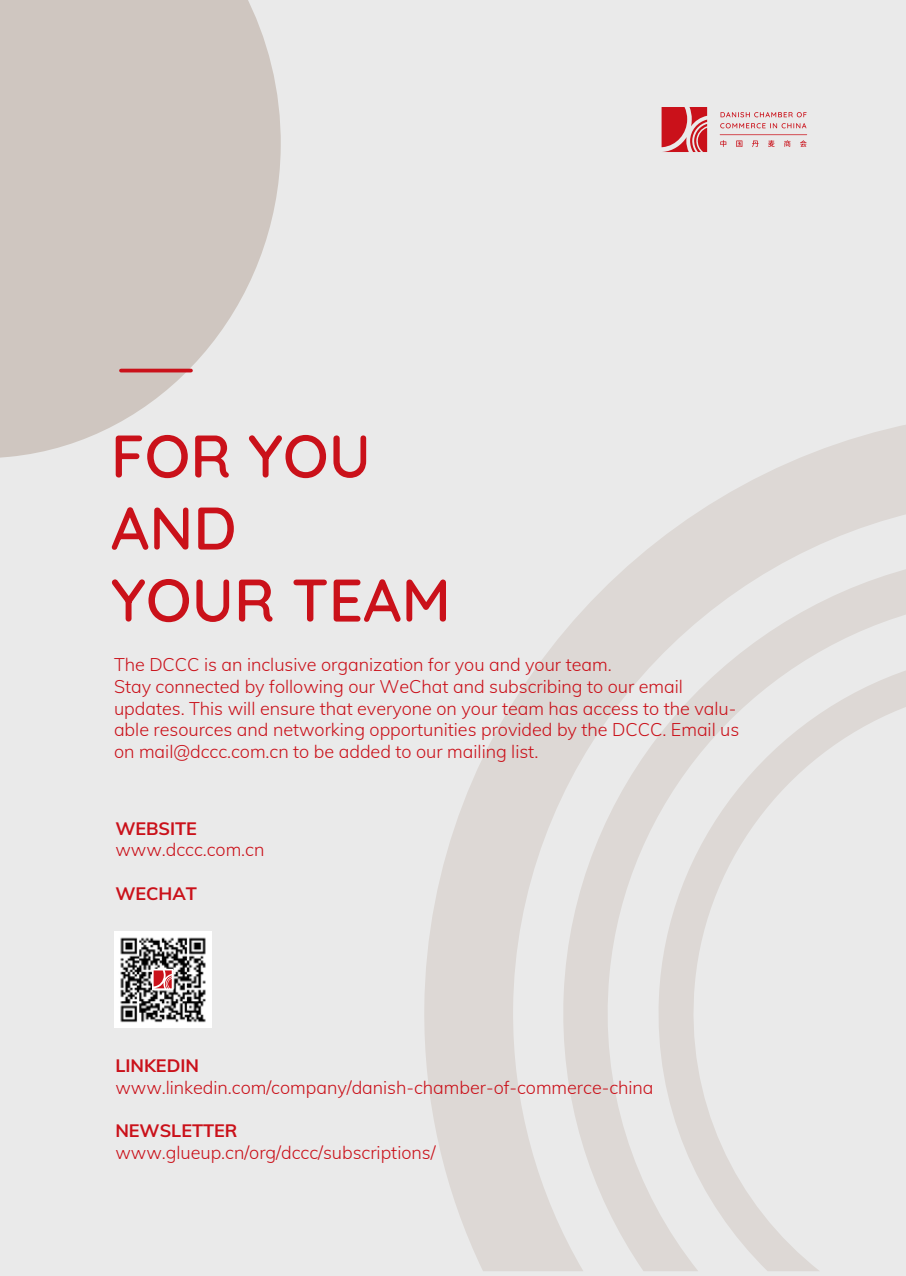
<style>
.page{position:relative;width:906px;height:1276px;background:#eaeaea}
.page>*{position:absolute;margin:0;border:0;box-sizing:border-box;transform-origin:0 0}
.t1{font:600 60px/72px "Quicksand";color:#ca111a}
.t2{font:300 18px/21.6px "Mulish";color:#ca111a}
.t3{font:700 18px "Mulish";color:#ca111a}
</style>
<div class="page">
<svg style="left:424px;top:425px;width:482px;height:846px"></svg>
<svg style="left:559px;top:567px;width:347px;height:704px;fill:#ddd8d5"></svg>
<svg style="left:654px;top:668px;width:252px;height:603px"></svg>
<svg style="left:0;top:0;width:281px;height:458px;fill:#cfc6c0"></svg>
<svg style="left:661px;top:107px;width:46px;height:45px"></svg>
<svg style="left:720px;top:112px;width:86px;height:5px"></svg>
<svg style="left:720px;top:123px;width:86px;height:5px"></svg>
<svg style="left:720px;top:134px;width:87px;height:13px"></svg>
<img style="left:115px;top:931px;width:96px;height:96px">
<hr style="left:121px;top:369px;width:70px;height:3px;background:#ca111a">
<svg style="left:153px;top:969px;width:20px;height:20px"></svg>
<svg style="left:154px;top:970px;width:18px;height:18px"></svg>
<h1 class="t1" style="left:111px;top:414px;width:341px">FOR YOU<br>AND<br>YOUR TEAM</h1>
<p class="t2" style="left:114px;top:653px;width:627px">The DCCC is an inclusive organization for you and your team.<br>Stay connected by following our WeChat and subscribing to our email updates. This will ensure that everyone on your team has access to the valu&shy;able resources and networking opportunities provided by the DCCC. Email us on mail@dccc.com.cn to be added to our mailing list.</p>
<p class="t3" style="left:115px;top:815px;width:83px">WEBSITE</p>
<p class="t2" style="left:115px;top:838px;width:151px">www.dccc.com.cn</p>
<p class="t3" style="left:115px;top:880px;width:83px">WECHAT</p>
<p class="t3" style="left:115px;top:1052px;width:85px">LINKEDIN</p>
<p class="t2" style="left:115px;top:1076px;width:540px">www.linkedin.com/company/danish-chamber-of-commerce-china</p>
<p class="t3" style="left:115px;top:1117px;width:124px">NEWSLETTER</p>
<p class="t2" style="left:115px;top:1140px;width:322px">www.glueup.cn/org/dccc/subscriptions/</p>
</div>
